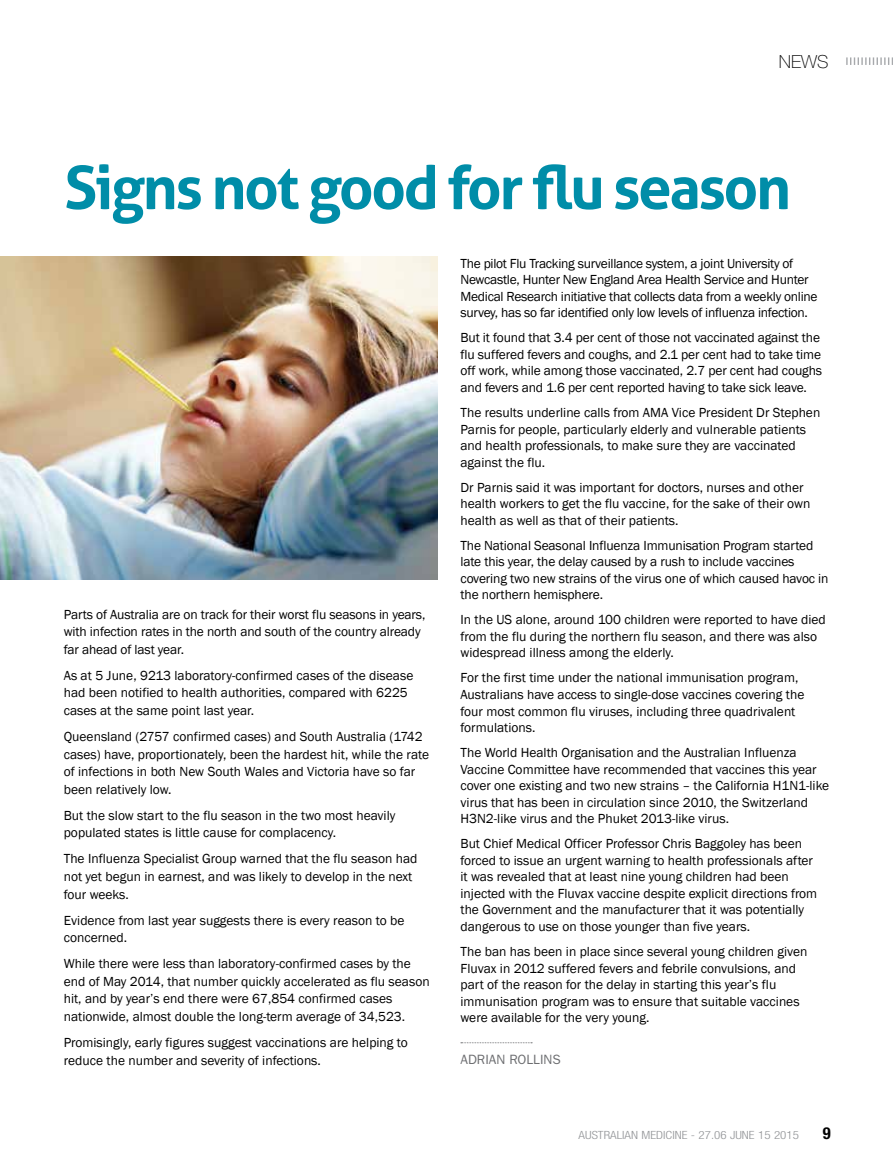
<style>
.page{position:relative;width:893px;height:1170px;background:#fff}
.page>*{position:absolute;margin:0;border:0;box-sizing:border-box;transform-origin:0 0}
.t1{font:700 60px "Aller";letter-spacing:-.04em;color:#008da8}
.t2{font:100 18px "Helvetica Neue";color:#000}
.t3{font:700 condensed 16.5px "Helvetica Neue";color:#000}
.t4{font:13.5px/16.5px "Franklin Gothic";color:#000}
.t5{font:13.5px/16.5px "Franklin Gothic";letter-spacing:-.02em;color:#000}
.t6{font:13.5px "ITC Franklin Gothic Std";color:#6d6e71}
.t7{font:300 condensed 11.25px "Helvetica Neue";color:#939598;scale:1.15 1}
</style>
<div class="page">
<svg style="left:846px;top:57px;width:47px;height:8px"></svg>
<svg style="left:461px;top:1042px;width:71px;height:1px"></svg>
<img style="left:0;top:256px;width:438px;height:323px">
<h2 class="t2" style="left:779px;top:52px;width:51px">NEWS</h2>
<h1 class="t1" style="left:64px;top:150px;width:728px">Signs not good for flu season</h1>
<p class="t4" style="left:64px;top:605px;width:363px;line-height:17.5px">Parts of Australia are on track for their worst flu seasons in years, with infection rates in the north and south of the country already far ahead of last year.</p>
<p class="t4" style="left:64px;top:666px;width:351px;line-height:17.5px">As at 5 June, 9213 laboratory-confirmed cases of the disease had been notified to health authorities, compared with 6225 cases at the same point last year.</p>
<p class="t4" style="left:64px;top:728px;width:367px;line-height:17.5px">Queensland (2757 confirmed cases) and South Australia (1742 cases) have, proportionately, been the hardest hit, while the rate of infections in both New South Wales and Victoria have so far been relatively low.</p>
<p class="t4" style="left:64px;top:806px;width:333px;line-height:17.5px">But the slow start to the flu season in the two most heavily populated states is little cause for complacency.</p>
<p class="t4" style="left:64px;top:850px;width:355px;line-height:17.5px">The Influenza Specialist Group warned that the flu season had not yet begun in earnest, and was likely to develop in the next four weeks.</p>
<p class="t4" style="left:64px;top:911px;width:342px;line-height:17.5px">Evidence from last year suggests there is every reason to be concerned.</p>
<p class="t4" style="left:64px;top:955px;width:367px;line-height:17.5px">While there were less than laboratory-confirmed cases by the end of May 2014, that number quickly accelerated as flu season hit, and by year’s end there were 67,854 confirmed cases nationwide, almost double the long-term average of 34,523.</p>
<p class="t4" style="left:64px;top:1033px;width:346px;line-height:17.5px">Promisingly, early figures suggest vaccinations are helping to reduce the number and severity of infections.</p>
<p class="t5" style="left:460px;top:255px;width:359px">The pilot Flu Tracking surveillance system, a joint University of Newcastle, Hunter New England Area Health Service and Hunter Medical Research initiative that collects data from a weekly online survey, has so far identified only low levels of influenza infection.</p>
<p class="t4" style="left:460px;top:330px;width:363px">But it found that 3.4 per cent of those not vaccinated against the flu suffered fevers and coughs, and 2.1 per cent had to take time off work, while among those vaccinated, 2.7 per cent had coughs and fevers and 1.6 per cent reported having to take sick leave.</p>
<p class="t4" style="left:460px;top:404px;width:361px">The results underline calls from AMA Vice President Dr Stephen Parnis for people, particularly elderly and vulnerable patients and health professionals, to make sure they are vaccinated against the flu.</p>
<p class="t4" style="left:460px;top:479px;width:351px">Dr Parnis said it was important for doctors, nurses and other health workers to get the flu vaccine, for the sake of their own health as well as that of their patients.</p>
<p class="t4" style="left:460px;top:537px;width:370px">The National Seasonal Influenza Immunisation Program started late this year, the delay caused by a rush to include vaccines covering two new strains of the virus one of which caused havoc in the northern hemisphere.</p>
<p class="t4" style="left:460px;top:612px;width:367px">In the US alone, around 100 children were reported to have died from the flu during the northern flu season, and there was also widespread illness among the elderly.</p>
<p class="t4" style="left:460px;top:670px;width:345px">For the first time under the national immunisation program, Australians have access to single-dose vaccines covering the four most common flu viruses, including three quadrivalent formulations.</p>
<p class="t4" style="left:460px;top:744px;width:370px">The World Health Organisation and the Australian Influenza Vaccine Committee have recommended that vaccines this year cover one existing and two new strains – the California H1N1-like virus that has been in circulation since 2010, the Switzerland H3N2-like virus and the Phuket 2013-like virus.</p>
<p class="t4" style="left:460px;top:835px;width:358px">But Chief Medical Officer Professor Chris Baggoley has been forced to issue an urgent warning to health professionals after it was revealed that at least nine young children had been injected with the Fluvax vaccine despite explicit directions from the Government and the manufacturer that it was potentially dangerous to use on those younger than five years.</p>
<p class="t4" style="left:460px;top:943px;width:348px">The ban has been in place since several young children given Fluvax in 2012 suffered fevers and febrile convulsions, and part of the reason for the delay in starting this year’s flu immunisation program was to ensure that suitable vaccines were available for the very young.</p>
<p class="t6" style="left:460px;top:1051px;width:102px">ADRIAN ROLLINS</p>
<p class="t7" style="left:579px;top:1128px;width:193px">AUSTRALIAN MEDICINE - 27.06 JUNE 15 2015</p>
<p class="t3" style="left:823px;top:1122px;width:9px">9</p>
</div>
